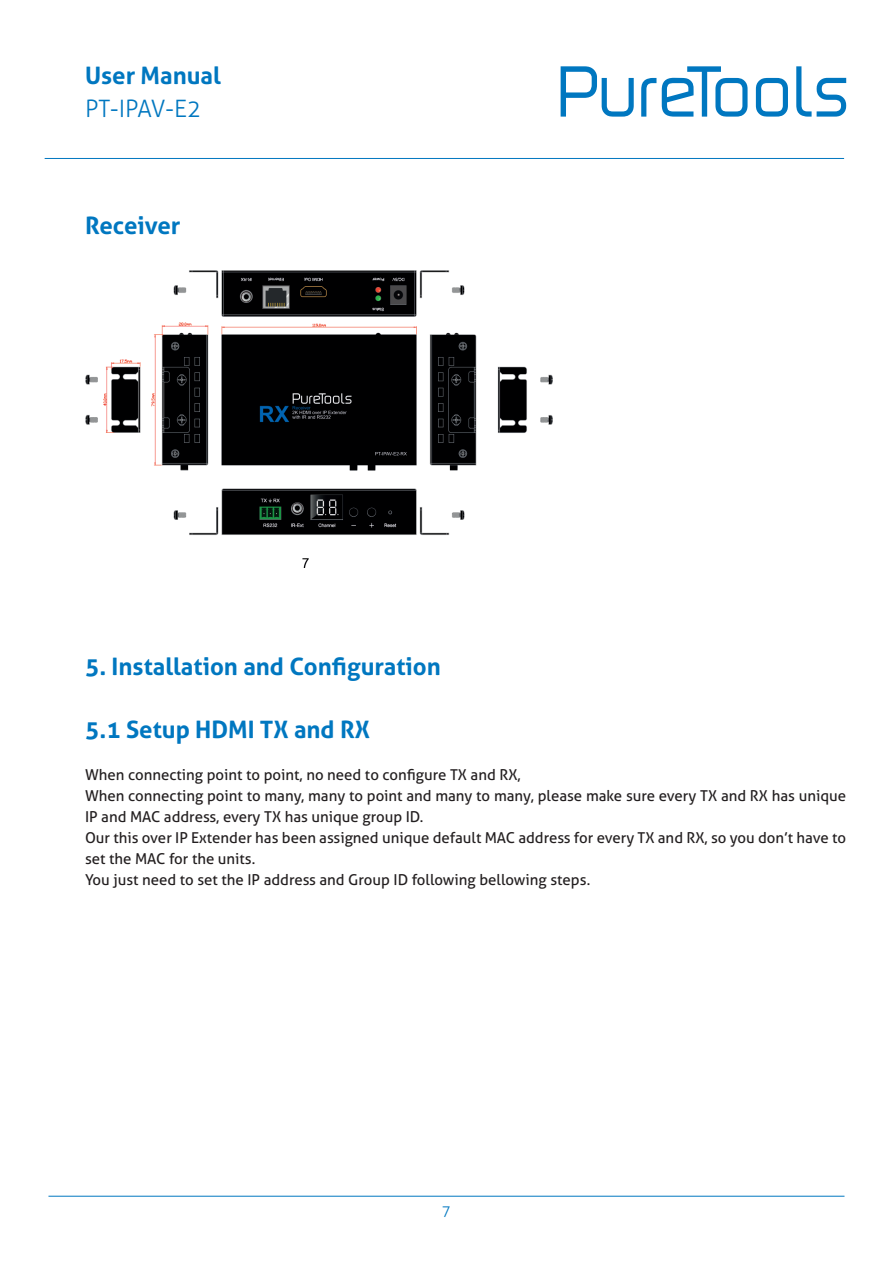
<style>
.page{position:relative;width:893px;height:1263px;background:#fff}
.page>*{position:absolute;margin:0;border:0;box-sizing:border-box;transform-origin:0 0}
.t1{font:700 24px "Aller";color:#0077c0}
.t2{font:300 24px "Aller";color:#0077c0}
.t3{font:15px/21px "Aller";color:#231f20}
.t4{font:300 15px "Aller";color:#0077c0}
</style>
<div class="page">
<hr style="left:45px;top:158px;width:799px;height:1px;background:#0077c0">
<hr style="left:48px;top:1196px;width:796px;height:1px;background:#0077c0">
<svg style="left:561px;top:66px;width:73px;height:51px"></svg>
<svg style="left:641px;top:78px;width:15px;height:39px"></svg>
<svg style="left:662px;top:66px;width:85px;height:51px"></svg>
<svg style="left:756px;top:78px;width:32px;height:39px"></svg>
<svg style="left:796px;top:66px;width:50px;height:51px"></svg>
<img style="left:85px;top:270px;width:468px;height:297px">
<h1 class="t1" style="left:85px;top:61px;width:137px">User Manual</h1>
<h1 class="t2" style="left:85px;top:94px;width:118px">PT-IPAV-E2</h1>
<h1 class="t1" style="left:85px;top:210px;width:97px">Receiver</h1>
<h1 class="t1" style="left:85px;top:651px;width:357px">5. Installation and Configuration</h1>
<h1 class="t1" style="left:85px;top:714px;width:286px">5.1 Setup HDMI TX and RX</h1>
<p class="t3" style="left:85px;top:764px;width:763px">When connecting point to point, no need to configure TX and RX,<br>When connecting point to many, many to point and many to many, please make sure every TX and RX has unique IP and MAC address, every TX has unique group ID.<br>Our this over IP Extender has been assigned unique default MAC address for every TX and RX, so you don’t have to set the MAC for the units.<br>You just need to set the IP address and Group ID following bellowing steps.</p>
<p class="t4" style="left:442px;top:1202px;width:10px">7</p>
</div>
